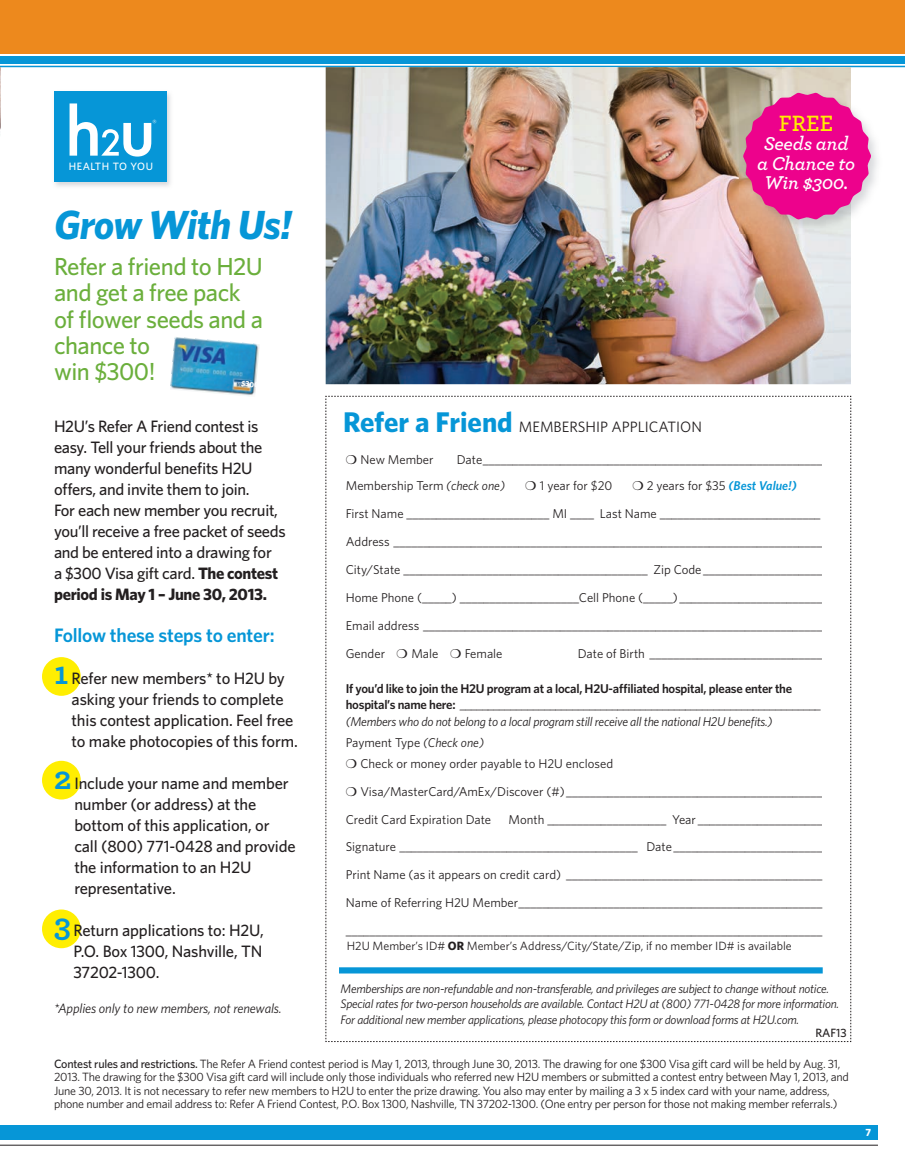
<style>
.page{position:relative;width:905px;height:1175px;background:#fff}
.page>*{position:absolute;margin:0;border:0;box-sizing:border-box;transform-origin:0 0}
.t1{font:italic 700 40.8px "Whitney";letter-spacing:-.02em;color:#0696d7}
.t2{font:500 24.75px/26.1px "Whitney";letter-spacing:-.02em;color:#6baf3c}
.t3{font:600 23.25px "Archer";color:#ffee01}
.t4{font:italic 600 19.5px/19.5px "Archer";letter-spacing:-.01em;color:#fff;text-align:center}
.t5{font:600 19.5px "Whitney";letter-spacing:-.01em;color:#0696d7}
.t6{font:500 16.5px/21px "Whitney";letter-spacing:-.01em;color:#231f20}
.t7{font:15px "Whitney";color:#231f20}
.t8{font:italic 13.5px "Whitney";letter-spacing:-.01em;color:#231f20}
.t9{font:12.75px/27.9px "Whitney";color:#231f20}
.t10{font:italic 12.75px/16.5px "Whitney";letter-spacing:-.02em;color:#231f20}
.t11{font:italic 12.45px/15.5px "Whitney";letter-spacing:-.02em;color:#231f20}
.t12{font:12px/13.5px "Whitney";letter-spacing:-.02em;color:#231f20}
.t13{font:12px "Whitney";color:#231f20}
.t14{font:500 12px "Whitney";color:#231f20}
.t15{font:500 10.65px "Whitney";letter-spacing:.05em;color:#fff}
.t16{font:700 10.5px "Whitney";color:#fff}
.t17{font:700 7.5px "Whitney";color:#fff}
.t18{font:7.5px "Whitney";color:#fff}
.s1{font-weight:700}
.s2{font-family:"Archer";font-weight:700;font-size:33px;color:#0696d7}
.s3{font-weight:700;font-size:28.5px;color:#0696d7}
.s4{font-weight:600;font-style:italic;color:#0696d7}
.s5{font-style:italic}
.s6{font-weight:600;font-style:normal}
.s7{font-weight:500}
</style>
<div class="page">
<hr style="left:0;top:66px;width:904px;height:1px;background:#0696d7">
<div style="left:0;top:0;width:904px;height:54px;background:#ed891d"></div>
<div style="left:0;top:56px;width:904px;height:7px;background:#0696d7"></div>
<div style="left:0;top:1125px;width:878px;height:15px;background:#0696d7"></div>
<hr style="left:0;top:1144px;width:878px;height:1px;background:#231f20">
<img style="left:0;top:68px;width:1px;height:62px">
<div style="left:42px;top:657px;width:39px;height:39px;background:#ffee01;border-radius:50%"></div>
<div style="left:42px;top:760px;width:39px;height:39px;background:#ffee01;border-radius:50%"></div>
<div style="left:42px;top:909px;width:39px;height:39px;background:#ffee01;border-radius:50%"></div>
<svg style="left:325px;top:396px;width:526px;height:646px"></svg>
<img style="left:326px;top:67px;width:524px;height:317px">
<div style="left:339px;top:967px;width:483px;height:6px;background:#0696d7"></div>
<div style="left:822px;top:436px;width:12px;height:432px;background:#fff"></div>
<img style="left:54px;top:91px;width:117px;height:96px">
<div style="left:54px;top:91px;width:112px;height:90px;background:#0696d7"></div>
<svg style="left:70px;top:103px;width:81px;height:54px"></svg>
<img style="left:739px;top:91px;width:138px;height:142px">
<svg style="left:742px;top:92px;width:129px;height:128px"></svg>
<img style="left:170px;top:337px;width:89px;height:59px">
<p class="t18" style="left:153px;top:119px;width:6px">®</p>
<p class="t15" style="left:69px;top:162px;width:86px">HEALTH TO YOU</p>
<h1 class="t1" style="left:54px;top:208px;width:239px">Grow With Us!</h1>
<h2 class="t2" style="left:54px;top:255px;width:210px">Refer a friend to H2U and get a free pack of flower seeds and a chance to<br>win $300!</h2>
<p class="t17" style="left:242px;top:380px;width:19px;rotate:6deg">$300</p>
<p class="t6" style="left:54px;top:417px;width:233px">H2U’s Refer A Friend contest is easy. Tell your friends about the many wonderful benefits H2U offers, and invite them to join.<br>For each new member you recruit, you’ll receive a free packet of seeds and be entered into a drawing for<br>a $300 Visa gift card. <span class="s1">The contest period is May 1 – June 30, 2013.</span></p>
<h3 class="t5" style="left:54px;top:628px;width:222px">Follow these steps to enter:</h3>
<p class="t6" style="left:72px;top:669px;width:228px;text-indent:-18px"><span class="s2">1</span> Refer new members* to H2U by asking your friends to complete this contest application. Feel free to make photocopies of this form.</p>
<p class="t6" style="left:74px;top:774px;width:223px;text-indent:-20px"><span class="s2">2</span> Include your name and member number (or address) at the bottom of this application, or call (800) 771-0428 and provide the information to an H2U representative.</p>
<p class="t6" style="left:73px;top:921px;width:192px;text-align:justify;text-indent:-19px"><span class="s2">3</span> Return applications to: H2U, P.O. Box 1300, Nashville, TN 37202-1300.</p>
<p class="t8" style="left:54px;top:1003px;width:229px">*Applies only to new members, not renewals.</p>
<h3 class="t3" style="left:778px;top:114px;width:56px">FREE</h3>
<h3 class="t4" style="left:757px;top:135px;width:100px">Seeds and a Chance to<br>Win $300.</h3>
<p class="t7" style="left:343px;top:421px;width:360px"><span class="s3">Refer a Friend</span> MEMBERSHIP APPLICATION</p>
<p class="t9" style="left:346px;top:446px;width:89px">❍ New Member</p>
<p class="t9" style="left:457px;top:446px;width:367px">Date _________________________________________________________</p>
<p class="t9" style="left:346px;top:473px;width:478px;text-indent:287px">❍ 2 years for $35 <span class="s4">(Best Value!)<br></span>First Name ________________________ MI ____ Last Name ___________________________ Address ________________________________________________________________________ City/State _________________________________________ Zip Code ____________________ Home Phone (_____) ____________________Cell Phone (_____) ________________________ Email address ___________________________________________________________________ Gender ❍ Male ❍ Female</p>
<p class="t9" style="left:346px;top:473px;width:161px">Membership Term <span class="s5">(check one)</span></p>
<p class="t9" style="left:525px;top:473px;width:89px">❍ 1 year for $20</p>
<p class="t9" style="left:577px;top:640px;width:246px">Date of Birth _____________________________</p>
<p class="t10" style="left:346px;top:681px;width:477px"><span class="s6">If you’d like to join the H2U program at a local, H2U-affiliated hospital, please enter the hospital’s name here:</span> ________________________________________________________________ (Members who do not belong to a local program still receive all the national H2U benefits.)</p>
<p class="t9" style="left:346px;top:733px;width:269px;line-height:21px">Payment Type <span class="s5">(Check one)<br></span>❍ Check or money order payable to H2U enclosed</p>
<p class="t9" style="left:346px;top:778px;width:478px">❍ Visa/MasterCard/AmEx/Discover (#) ___________________________________________<br>Credit Card Expiration Date</p>
<p class="t9" style="left:346px;top:806px;width:478px;text-align:justify;text-indent:163px">Month ____________________ Year _____________________ Signature ________________________________________ Date _________________________ Print Name (as it appears on credit card) ___________________________________________ Name of Referring H2U Member ___________________________________________________ ________________________________________________________________________________</p>
<p class="t13" style="left:347px;top:941px;width:446px">H2U Member’s ID# <span class="s1">OR</span> Member’s Address/City/State/Zip, if no member ID# is available</p>
<p class="t11" style="left:340px;top:981px;width:500px">Memberships are non-refundable and non-transferable, and privileges are subject to change without notice.<br>Special rates for two-person households are available. Contact H2U at (800) 771-0428 for more information.<br>For additional new member applications, please photocopy this form or download forms at H2U.com.</p>
<p class="t14" style="left:815px;top:1028px;width:33px">RAF13</p>
<p class="t12" style="left:54px;top:1058px;width:796px"><span class="s7">Contest rules and restrictions.</span> The Refer A Friend contest period is May 1, 2013, through June 30, 2013. The drawing for one $300 Visa gift card will be held by Aug. 31, 2013. The drawing for the $300 Visa gift card will include only those individuals who referred new H2U members or submitted a contest entry between May 1, 2013, and June 30, 2013. It is not necessary to refer new members to H2U to enter the prize drawing. You also may enter by mailing a 3 x 5 index card with your name, address, phone number and email address to: Refer A Friend Contest, P.O. Box 1300, Nashville, TN 37202-1300. (One entry per person for those not making member referrals.)</p>
<p class="t16" style="left:865px;top:1128px;width:7px">7</p>
</div>
